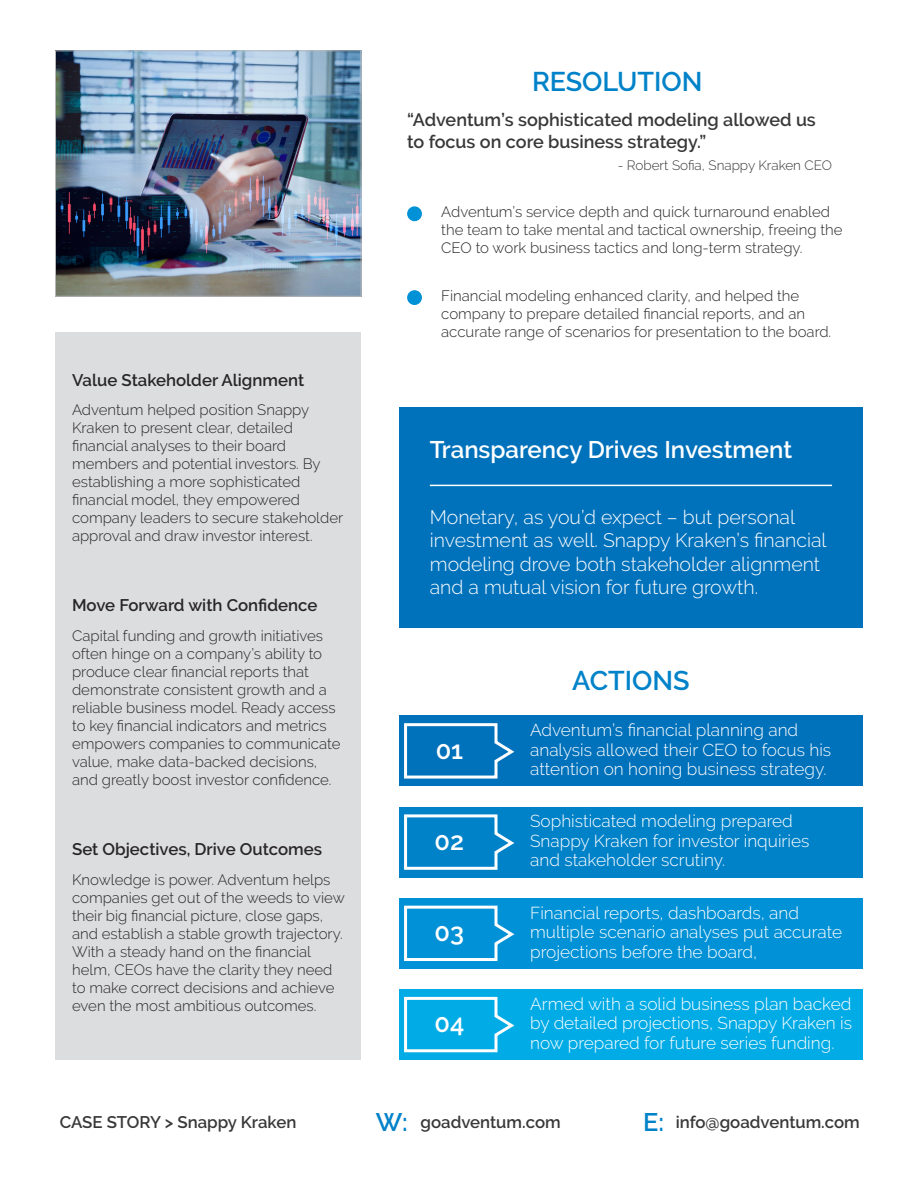
<style>
.page{position:relative;width:918px;height:1188px;background:#fff}
.page>*{position:absolute;margin:0;border:0;box-sizing:border-box;transform-origin:0 0}
.Text_Left_Justify{font:600 27px "Raleway";color:#0082c9}
.Text_Left_Justify-2{font:600 25.35px "Raleway";color:#fff}
.Text_Left_Justify-3{font:600 25.35px "Raleway";color:#0082c9}
.Text_Left_Justify-4{font:600 24px "Raleway";color:#fff}
.Text_Left_Justify-5{font:300 19.5px/23.4px "Raleway";color:#fff}
.Text_Left_Justify-6{font:600 18px/21.6px "Raleway";color:#383839}
.Text_Left_Justify-7{font:300 17.25px/19.5px "Raleway";color:#fff}
.Text_Left_Justify-8{font:600 16.8px "Raleway";color:#282526}
.Text_Left_Justify-9{font:600 16.8px "Raleway";color:#383839}
.Text_Left_Justify-10{font:300 15px/18px "Raleway";color:#282526}
.Text_Left_Justify-11{font:300 13.5px "Raleway";color:#383839}
</style>
<div class="page">
<img style="left:57px;top:53px;width:302px;height:241px">
<div style="left:55px;top:51px;width:306px;height:245px;border:1px solid #b6b7bb"></div>
<div style="left:399px;top:407px;width:463px;height:221px;background:#0071bb"></div>
<div style="left:56px;top:333px;width:305px;height:727px;background:#dcdddf"></div>
<div style="left:399px;top:716px;width:463px;height:70px;background:#0071bb"></div>
<svg style="left:404px;top:723px;width:111px;height:56px"></svg>
<div style="left:399px;top:807px;width:463px;height:70px;background:#0082c9"></div>
<svg style="left:404px;top:814px;width:110px;height:56px"></svg>
<div style="left:399px;top:898px;width:463px;height:71px;background:#0091d6"></div>
<svg style="left:404px;top:905px;width:111px;height:56px"></svg>
<div style="left:399px;top:989px;width:463px;height:71px;background:#00abe6"></div>
<svg style="left:404px;top:996px;width:111px;height:57px"></svg>
<hr style="left:430px;top:485px;width:402px;height:1px;background:#fff">
<div style="left:407px;top:206px;width:15px;height:15px;background:#0091d6;border-radius:50%"></div>
<div style="left:407px;top:290px;width:15px;height:15px;background:#0091d6;border-radius:50%"></div>
<p class="Text_Left_Justify-8" style="left:72px;top:370px;width:234px">Value Stakeholder Alignment</p>
<p class="Text_Left_Justify-10" style="left:72px;top:401px;width:273px">Adventum helped position Snappy Kraken to present clear, detailed financial analyses to their board members and potential investors. By establishing a more sophisticated financial model, they empowered company leaders to secure stakeholder approval and draw investor interest.</p>
<p class="Text_Left_Justify-8" style="left:72px;top:596px;width:247px">Move Forward with Confidence</p>
<p class="Text_Left_Justify-10" style="left:72px;top:627px;width:270px">Capital funding and growth initiatives often hinge on a company’s ability to produce clear financial reports that demonstrate consistent growth and a reliable business model. Ready access to key financial indicators and metrics empowers companies to communicate value, make data-backed decisions, and greatly boost investor confidence.</p>
<p class="Text_Left_Justify-8" style="left:72px;top:840px;width:251px">Set Objectives, Drive Outcomes</p>
<p class="Text_Left_Justify-10" style="left:72px;top:871px;width:274px">Knowledge is power. Adventum helps companies get out of the weeds to view their big financial picture, close gaps, and establish a stable growth trajectory.<br>With a steady hand on the financial helm, CEOs have the clarity they need to make correct decisions and achieve even the most ambitious outcomes.</p>
<p class="Text_Left_Justify-9" style="left:60px;top:1112px;width:238px">CASE STORY &gt; Snappy Kraken</p>
<p class="Text_Left_Justify" style="left:532px;top:66px;width:172px">RESOLUTION</p>
<p class="Text_Left_Justify-6" style="left:407px;top:109px;width:410px">“Adventum’s sophisticated modeling allowed us to focus on core business strategy.”</p>
<p class="Text_Left_Justify-11" style="left:618px;top:158px;width:216px">- Robert Sofia, Snappy Kraken CEO</p>
<p class="Text_Left_Justify-10" style="left:441px;top:203px;width:403px">Adventum’s service depth and quick turnaround enabled the team to take mental and tactical ownership, freeing the<br>CEO to work business tactics and long-term strategy.</p>
<p class="Text_Left_Justify-10" style="left:441px;top:287px;width:392px">Financial modeling enhanced clarity, and helped the company to prepare detailed financial reports, and an accurate range of scenarios for presentation to the board.</p>
<p class="Text_Left_Justify-4" style="left:430px;top:435px;width:364px">Transparency Drives Investment</p>
<p class="Text_Left_Justify-5" style="left:430px;top:505px;width:398px">Monetary, as you’d expect – but personal investment as well. Snappy Kraken’s financial modeling drove both stakeholder alignment and a mutual vision for future growth.</p>
<p class="Text_Left_Justify-2" style="left:436px;top:735px;width:29px">01</p>
<p class="Text_Left_Justify-2" style="left:435px;top:826px;width:31px">02</p>
<p class="Text_Left_Justify-2" style="left:435px;top:918px;width:31px">03</p>
<p class="Text_Left_Justify-2" style="left:434px;top:1009px;width:31px">04</p>
<p class="Text_Left_Justify" style="left:572px;top:665px;width:119px">ACTIONS</p>
<p class="Text_Left_Justify-7" style="left:530px;top:720px;width:303px">Adventum’s financial planning and analysis allowed their CEO to focus his attention on honing business strategy.</p>
<p class="Text_Left_Justify-7" style="left:530px;top:812px;width:281px">Sophisticated modeling prepared<br>Snappy Kraken for investor inquiries and stakeholder scrutiny.</p>
<p class="Text_Left_Justify-7" style="left:530px;top:903px;width:313px">Financial reports, dashboards, and multiple scenario analyses put accurate projections before the board,</p>
<p class="Text_Left_Justify-7" style="left:530px;top:994px;width:324px;text-align:justify">Armed with a solid business plan backed by detailed projections, Snappy Kraken is now prepared for future series funding.</p>
<p class="Text_Left_Justify-3" style="left:376px;top:1107px;width:33px">W:</p>
<p class="Text_Left_Justify-9" style="left:421px;top:1112px;width:142px">goadventum.com</p>
<p class="Text_Left_Justify-3" style="left:643px;top:1107px;width:22px">E:</p>
<p class="Text_Left_Justify-9" style="left:676px;top:1112px;width:185px">info@goadventum.com</p>
</div>
